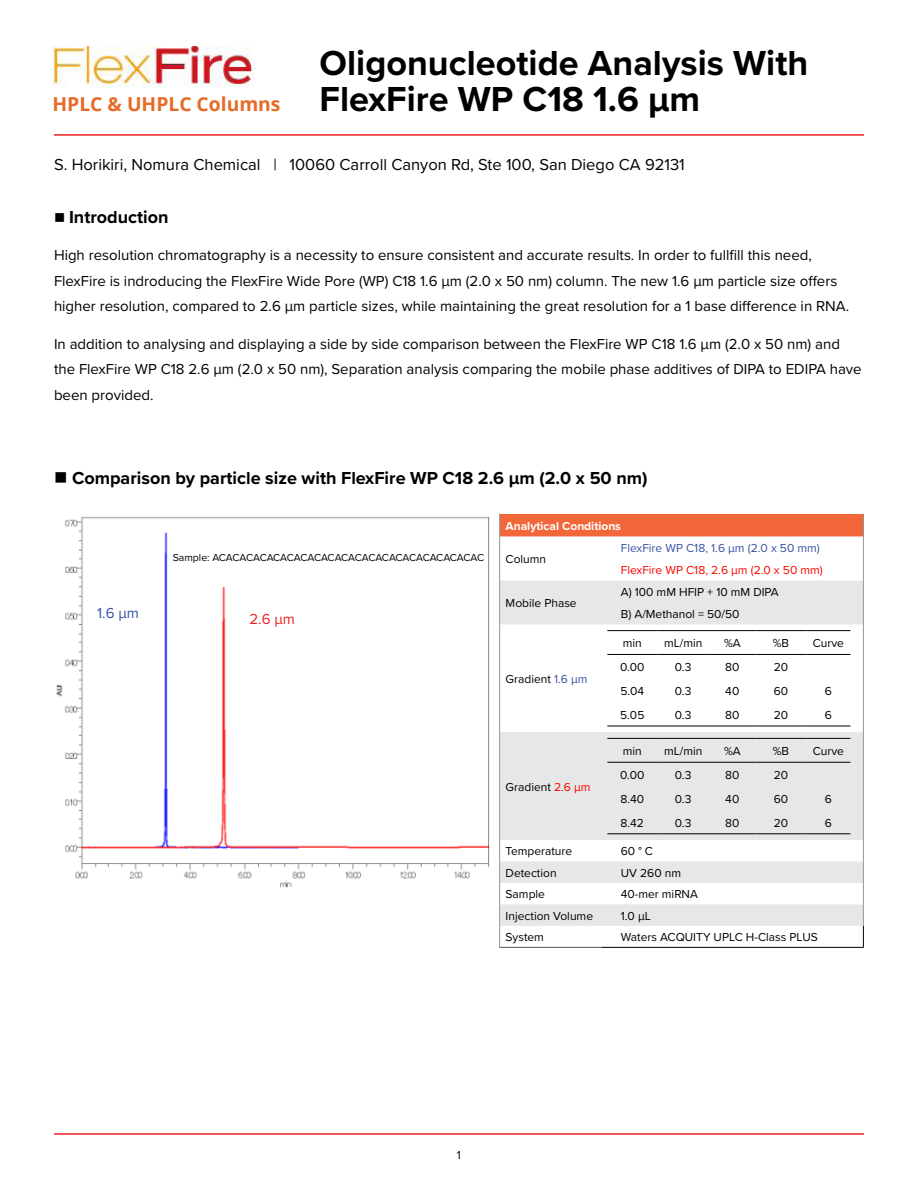
<style>
.page{position:relative;width:918px;height:1188px;background:#fff}
.page>*{position:absolute;margin:0;border:0;box-sizing:border-box;transform-origin:0 0}
.t1{font:700 36px/36px "Proxima Nova";color:#000}
.t2{font:700 19.35px "Open Sans";color:#e76a26}
.t3{font:700 18px "Proxima Nova";color:#000}
.t4{font:16.5px "Proxima Nova";color:#000}
.t5{font:15px/25.5px "Proxima Nova";color:#000}
.t6{font:15px "Proxima Nova";color:#ed1f24}
.t7{font:15px "Proxima Nova";color:#3953a4}
.t8{font:12px/22.5px "Proxima Nova";color:#000}
.t9{font:12px "Proxima Nova";color:#3953a4}
.t10{font:12px "Proxima Nova";color:#fc0500}
.t11{font:700 12px "Proxima Nova";color:#fff}
.t12{font:10.5px "Proxima Nova";letter-spacing:-.005em;color:#000}
.s1{color:#3953a4}
.s2{color:#fc0500}
</style>
<div class="page">
<hr style="left:54px;top:1133px;width:810px;height:2px;background:#ed1f24">
<div style="left:500px;top:514px;width:363px;height:22px;background:#f26739"></div>
<svg style="left:500px;top:536px;width:363px;height:411px"></svg>
<svg style="left:500px;top:580px;width:363px;height:346px;fill:#e6e7e8"></svg>
<svg style="left:499px;top:514px;width:1px;height:22px"></svg>
<svg style="left:863px;top:514px;width:1px;height:22px"></svg>
<hr style="left:499px;top:536px;width:1px;height:44px;background:#939598">
<hr style="left:863px;top:536px;width:1px;height:44px;background:#939598">
<hr style="left:499px;top:580px;width:1px;height:44px;background:#939598">
<hr style="left:863px;top:580px;width:1px;height:44px;background:#939598">
<hr style="left:499px;top:624px;width:1px;height:108px;background:#939598">
<hr style="left:863px;top:624px;width:1px;height:108px;background:#939598">
<hr style="left:499px;top:732px;width:1px;height:108px;background:#939598">
<hr style="left:863px;top:732px;width:1px;height:108px;background:#939598">
<svg style="left:499px;top:840px;width:1px;height:107px"></svg>
<svg style="left:863px;top:840px;width:1px;height:107px"></svg>
<hr style="left:499px;top:947px;width:102px;height:1px;background:#58595b">
<hr style="left:601px;top:947px;width:263px;height:1px;background:#000">
<hr style="left:607px;top:726px;width:50px;height:1px;background:#000">
<hr style="left:657px;top:726px;width:52px;height:1px;background:#000">
<hr style="left:709px;top:726px;width:47px;height:1px;background:#000">
<hr style="left:756px;top:726px;width:50px;height:1px;background:#000">
<hr style="left:806px;top:726px;width:44px;height:1px;background:#000">
<hr style="left:607px;top:630px;width:50px;height:1px;background:#000">
<hr style="left:657px;top:630px;width:52px;height:1px;background:#000">
<hr style="left:709px;top:630px;width:47px;height:1px;background:#000">
<hr style="left:756px;top:630px;width:50px;height:1px;background:#000">
<hr style="left:806px;top:630px;width:44px;height:1px;background:#000">
<hr style="left:607px;top:654px;width:50px;height:1px;background:#000">
<hr style="left:657px;top:654px;width:52px;height:1px;background:#000">
<hr style="left:709px;top:654px;width:47px;height:1px;background:#000">
<hr style="left:756px;top:654px;width:50px;height:1px;background:#000">
<hr style="left:806px;top:654px;width:44px;height:1px;background:#000">
<hr style="left:607px;top:738px;width:50px;height:1px;background:#000">
<hr style="left:657px;top:738px;width:52px;height:1px;background:#000">
<hr style="left:709px;top:738px;width:47px;height:1px;background:#000">
<hr style="left:756px;top:738px;width:50px;height:1px;background:#000">
<hr style="left:806px;top:738px;width:44px;height:1px;background:#000">
<hr style="left:607px;top:762px;width:50px;height:1px;background:#000">
<hr style="left:657px;top:762px;width:52px;height:1px;background:#000">
<hr style="left:709px;top:762px;width:47px;height:1px;background:#000">
<hr style="left:756px;top:762px;width:50px;height:1px;background:#000">
<hr style="left:806px;top:762px;width:44px;height:1px;background:#000">
<hr style="left:607px;top:834px;width:50px;height:1px;background:#000">
<hr style="left:657px;top:834px;width:52px;height:1px;background:#000">
<hr style="left:709px;top:834px;width:47px;height:1px;background:#000">
<hr style="left:756px;top:834px;width:50px;height:1px;background:#000">
<hr style="left:806px;top:834px;width:44px;height:1px;background:#000">
<hr style="left:54px;top:134px;width:810px;height:2px;background:#ed1f24">
<img style="left:56px;top:516px;width:434px;height:372px">
<img style="left:53px;top:46px;width:201px;height:41px">
<p class="t2" style="left:52px;top:90px;width:230px">HPLC &amp; UHPLC Columns</p>
<h1 class="t1" style="left:320px;top:44px;width:490px">Oligonucleotide Analysis With<br>FlexFire WP C18 1.6 µm</h1>
<p class="t4" style="left:54px;top:152px;width:632px">S. Horikiri, Nomura Chemical | 10060 Carroll Canyon Rd, Ste 100, San Diego CA 92131</p>
<p class="t3" style="left:54px;top:203px;width:116px">■ Introduction</p>
<p class="t5" style="left:54px;top:242px;width:797px">High resolution chromatography is a necessity to ensure consistent and accurate results. In order to fullfill this need,<br>FlexFire is indroducing the FlexFire Wide Pore (WP) C18 1.6 µm (2.0 x 50 nm) column. The new 1.6 µm particle size offers higher resolution, compared to 2.6 µm particle sizes, while maintaining the great resolution for a 1 base difference in RNA.</p>
<p class="t5" style="left:54px;top:331px;width:809px">In addition to analysing and displaying a side by side comparison between the FlexFire WP C18 1.6 µm (2.0 x 50 nm) and the FlexFire WP C18 2.6 µm (2.0 x 50 nm), Separation analysis comparing the mobile phase additives of DIPA to EDIPA have been provided.</p>
<p class="t3" style="left:54px;top:465px;width:595px">■ Comparison by particle size with FlexFire WP C18 2.6 µm (2.0 x 50 nm)</p>
<p class="t11" style="left:506px;top:517px;width:117px">Analytical Conditions</p>
<p class="t8" style="left:506px;top:547px;width:42px">Column</p>
<p class="t9" style="left:621px;top:539px;width:200px">FlexFire WP C18, 1.6 µm (2.0 x 50 mm)</p>
<p class="t10" style="left:621px;top:561px;width:203px">FlexFire WP C18, 2.6 µm (2.0 x 50 mm)</p>
<p class="t12" style="left:173px;top:550px;width:313px">Sample: ACACACACACACACACACACACACACACACACACACACAC</p>
<p class="t7" style="left:97px;top:602px;width:43px">1.6 µm</p>
<p class="t6" style="left:249px;top:608px;width:47px">2.6 µm</p>
<p class="t8" style="left:506px;top:591px;width:73px">Mobile Phase</p>
<p class="t8" style="left:621px;top:580px;width:159px">A) 100 mM HFIP + 10 mM DIPA<br>B) A/Methanol = 50/50</p>
<p class="t8" style="left:506px;top:667px;width:83px">Gradient <span class="s1">1.6 µm</span></p>
<p class="t8" style="left:506px;top:775px;width:86px">Gradient <span class="s2">2.6 µm</span></p>
<p class="t8" style="left:623px;top:632px;width:21px">min</p>
<p class="t8" style="left:664px;top:632px;width:40px">mL/min</p>
<p class="t8" style="left:724px;top:632px;width:18px">%A</p>
<p class="t8" style="left:773px;top:632px;width:18px">%B</p>
<p class="t8" style="left:813px;top:632px;width:33px">Curve</p>
<p class="t8" style="left:620px;top:655px;width:26px">0.00</p>
<p class="t8" style="left:675px;top:655px;width:18px">0.3</p>
<p class="t8" style="left:725px;top:655px;width:16px">80</p>
<p class="t8" style="left:774px;top:655px;width:16px">20</p>
<p class="t8" style="left:620px;top:679px;width:25px">5.04</p>
<p class="t8" style="left:675px;top:679px;width:18px">0.3</p>
<p class="t8" style="left:725px;top:679px;width:16px">40</p>
<p class="t8" style="left:774px;top:679px;width:16px">60</p>
<p class="t8" style="left:825px;top:679px;width:9px">6</p>
<p class="t8" style="left:620px;top:703px;width:26px">5.05</p>
<p class="t8" style="left:675px;top:703px;width:18px">0.3</p>
<p class="t8" style="left:725px;top:703px;width:16px">80</p>
<p class="t8" style="left:774px;top:703px;width:16px">20</p>
<p class="t8" style="left:825px;top:703px;width:9px">6</p>
<p class="t8" style="left:623px;top:739px;width:21px">min</p>
<p class="t8" style="left:664px;top:739px;width:40px">mL/min</p>
<p class="t8" style="left:724px;top:739px;width:18px">%A</p>
<p class="t8" style="left:773px;top:739px;width:18px">%B</p>
<p class="t8" style="left:813px;top:739px;width:33px">Curve</p>
<p class="t8" style="left:620px;top:763px;width:26px">0.00</p>
<p class="t8" style="left:675px;top:763px;width:18px">0.3</p>
<p class="t8" style="left:725px;top:763px;width:16px">80</p>
<p class="t8" style="left:774px;top:763px;width:16px">20</p>
<p class="t8" style="left:620px;top:787px;width:25px">8.40</p>
<p class="t8" style="left:675px;top:787px;width:18px">0.3</p>
<p class="t8" style="left:725px;top:787px;width:16px">40</p>
<p class="t8" style="left:774px;top:787px;width:16px">60</p>
<p class="t8" style="left:825px;top:787px;width:9px">6</p>
<p class="t8" style="left:621px;top:811px;width:25px">8.42</p>
<p class="t8" style="left:675px;top:811px;width:18px">0.3</p>
<p class="t8" style="left:725px;top:811px;width:16px">80</p>
<p class="t8" style="left:774px;top:811px;width:16px">20</p>
<p class="t8" style="left:825px;top:811px;width:9px">6</p>
<p class="t8" style="left:506px;top:840px;width:68px">Temperature</p>
<p class="t8" style="left:621px;top:840px;width:34px">60 ° C</p>
<p class="t8" style="left:506px;top:861px;width:53px">Detection</p>
<p class="t8" style="left:621px;top:861px;width:62px">UV 260 nm</p>
<p class="t8" style="left:506px;top:883px;width:41px">Sample</p>
<p class="t8" style="left:621px;top:883px;width:79px">40-mer miRNA</p>
<p class="t8" style="left:506px;top:904px;width:89px">Injection Volume</p>
<p class="t8" style="left:621px;top:904px;width:32px">1.0 µL</p>
<p class="t8" style="left:506px;top:926px;width:40px">System</p>
<p class="t8" style="left:621px;top:926px;width:198px">Waters ACQUITY UPLC H-Class PLUS</p>
<p class="t8" style="left:457px;top:1143px;width:6px">1</p>
</div>
